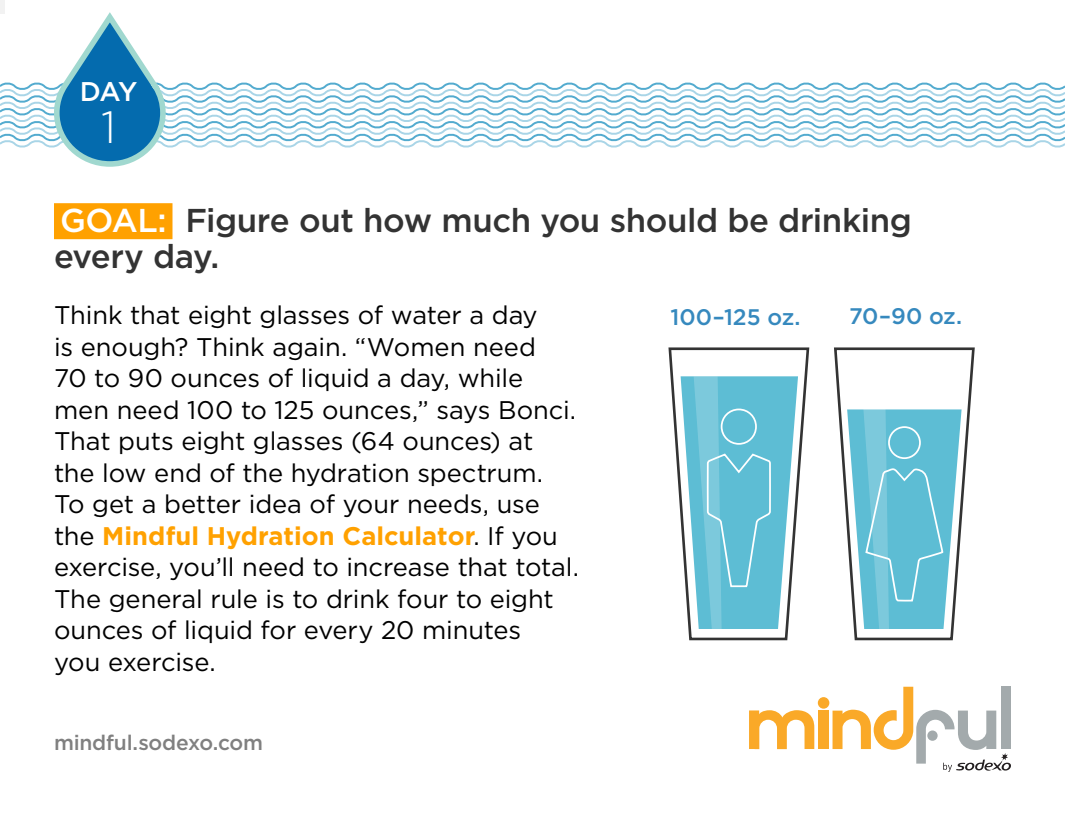
<style>
.page{position:relative;width:1065px;height:825px;background:#fff}
.page>*{position:absolute;margin:0;border:0;box-sizing:border-box;transform-origin:0 0}
.t1{font:300 45px "Gotham";color:#fff}
.t2{font:500 33px/36px "Gotham";letter-spacing:-.015em;color:#333}
.t3{font:500 27px "Gotham";color:#fff}
.t4{font:25.5px/31.5px "Gotham";letter-spacing:-.005em;color:#000}
.t5{font:500 22.5px "Gotham";color:#3689be}
.t6{font:500 21px "Gotham";letter-spacing:-.01em;color:#808080}
.s1{color:#fff}
.s2{font-weight:700;color:#ffa100}
</style>
<div class="page">
<hr style="left:0;top:0;width:4px;height:13px;background:#f2f2f2">
<div style="left:1001px;top:686px;width:10px;height:63px;background:#a3aaac"></div>
<svg style="left:749px;top:710px;width:65px;height:39px"></svg>
<div style="left:818px;top:711px;width:11px;height:38px;background:#faa928"></div>
<div style="left:818px;top:697px;width:11px;height:12px;background:#faa928;border-radius:50%"></div>
<svg style="left:833px;top:687px;width:178px;height:85px"></svg>
<div style="left:54px;top:203px;width:118px;height:36px;background:#ffa100"></div>
<svg style="left:834px;top:347px;width:141px;height:293px"></svg>
<svg style="left:847px;top:376px;width:115px;height:253px"></svg>
<div style="left:888px;top:426px;width:33px;height:33px;border:2px solid #fff;border-radius:50%"></div>
<svg style="left:668px;top:347px;width:141px;height:177px"></svg>
<svg style="left:681px;top:347px;width:117px;height:293px"></svg>
<div style="left:721px;top:409px;width:36px;height:36px;border:2px solid #fff;border-radius:50%"></div>
<svg style="left:0;top:7px;width:1065px;height:160px"></svg>
<p class="t3" style="left:80px;top:76px;width:59px">DAY</p>
<p class="t1" style="left:101px;top:103px;width:17px">1</p>
<p class="t2" style="left:54px;top:202px;width:859px"><span class="s1">GOAL:</span> Figure out how much you should be drinking every day.</p>
<p class="t5" style="left:670px;top:304px;width:132px">100–125 oz.</p>
<p class="t5" style="left:849px;top:303px;width:115px">70–90 oz.</p>
<p class="t4" style="left:54px;top:299px;width:526px">Think that eight glasses of water a day<br>is enough? Think again. “Women need<br>70 to 90 ounces of liquid a day, while men need 100 to 125 ounces,” says Bonci.<br>That puts eight glasses (64 ounces) at the low end of the hydration spectrum.<br>To get a better idea of your needs, use the <span class="s2">Mindful Hydration Calculator</span>. If you exercise, you’ll need to increase that total.<br>The general rule is to drink four to eight ounces of liquid for every 20 minutes<br>you exercise.</p>
<p class="t6" style="left:54px;top:730px;width:211px">mindful.sodexo.com</p>
</div>
